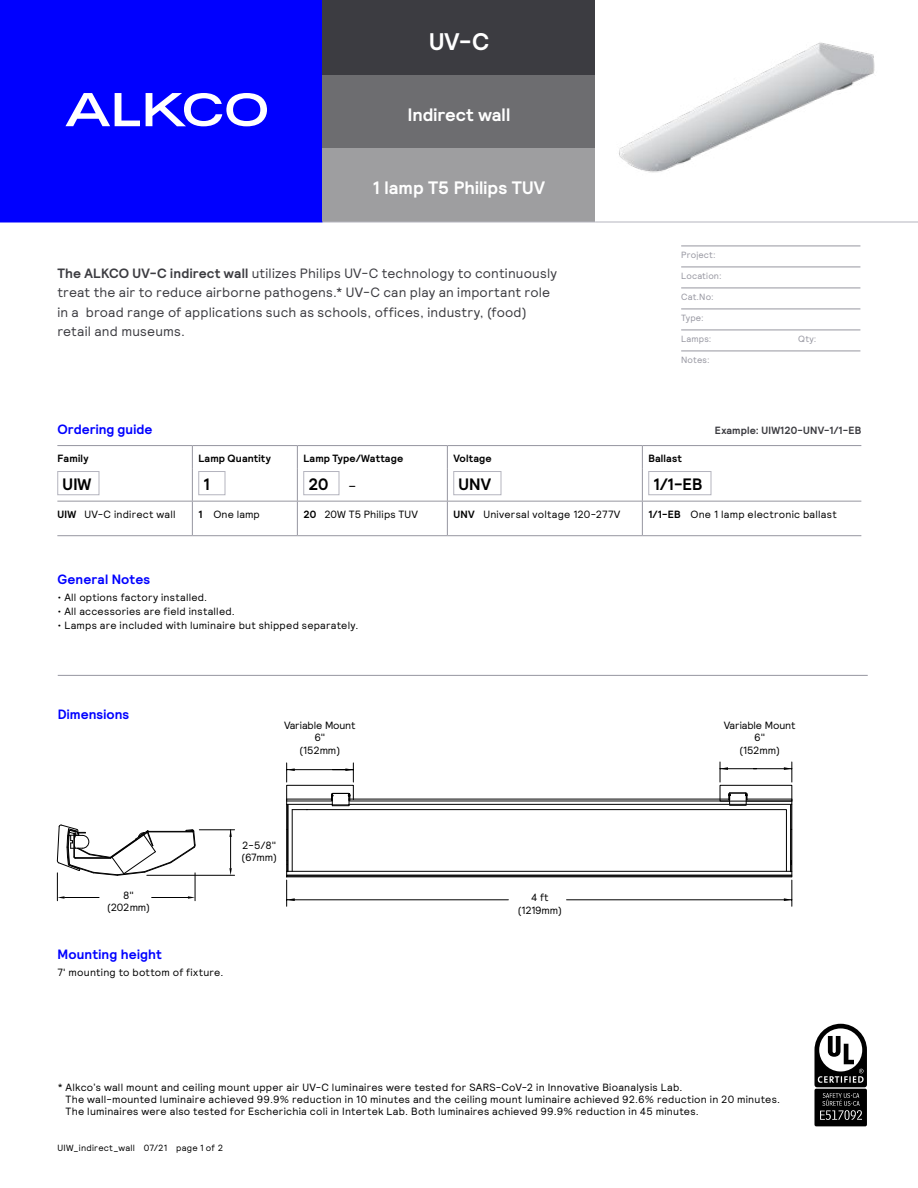
<style>
.page{position:relative;width:918px;height:1188px;background:#fff}
.page>*{position:absolute;margin:0;border:0;box-sizing:border-box;transform-origin:0 0}
.t1{font:700 24px "Signify Relative";color:#fff}
.t2{font:700 18px "Signify Relative";letter-spacing:.005em;color:#fff}
.t3{font:700 16.5px "Signify Relative";color:#000}
.t4{font:13.5px/19.5px "Signify Relative";letter-spacing:.015em;color:#3c3c41}
.t5{font:700 13.5px "Signify Relative";letter-spacing:.01em;color:#00f}
.t6{font:10.5px/12px "Signify Relative";letter-spacing:.025em;color:#000}
.t7{font:10.5px/12.6px "Relative";letter-spacing:-.01em;color:#000;text-align:center}
.t8{font:700 10.5px "Signify Relative";letter-spacing:.015em;color:#000}
.t9{font:700 10.5px "Signify Relative";letter-spacing:.015em;color:#3c3c41}
.t10{font:9px "Signify Relative";letter-spacing:.02em;color:#9696a0}
.t11{font:9px "Signify Relative";letter-spacing:.03em;color:#000}
.s1{font-weight:700}
.s2{font-weight:400;font-size:13.5px}
</style>
<div class="page">
<div style="left:0;top:0;width:322px;height:222px;background:#00f"></div>
<div style="left:322px;top:0;width:274px;height:75px;background:#3c3c41"></div>
<div style="left:322px;top:75px;width:274px;height:73px;background:#6d6d70"></div>
<div style="left:322px;top:148px;width:274px;height:74px;background:#9e9ea0"></div>
<hr style="left:322px;top:222px;width:274px;height:1px;background:#b4b4be">
<hr style="left:596px;top:222px;width:322px;height:1px;background:#b4b4be">
<hr style="left:0;top:222px;width:322px;height:1px;background:#00f">
<svg style="left:65px;top:93px;width:75px;height:33px"></svg>
<svg style="left:146px;top:93px;width:121px;height:33px"></svg>
<hr style="left:681px;top:246px;width:179px;height:1px;background:#9696a0">
<hr style="left:681px;top:267px;width:179px;height:1px;background:#9696a0">
<hr style="left:681px;top:288px;width:179px;height:1px;background:#9696a0">
<hr style="left:681px;top:309px;width:179px;height:1px;background:#9696a0">
<hr style="left:681px;top:330px;width:179px;height:1px;background:#9696a0">
<hr style="left:681px;top:351px;width:179px;height:1px;background:#9696a0">
<img style="left:619px;top:42px;width:256px;height:131px">
<hr style="left:642px;top:535px;width:219px;height:1px;background:#9696a0">
<hr style="left:192px;top:502px;width:1px;height:33px;background:#9696a0">
<hr style="left:297px;top:502px;width:1px;height:33px;background:#9696a0">
<hr style="left:447px;top:502px;width:1px;height:33px;background:#9696a0">
<svg style="left:192px;top:446px;width:1px;height:22px"></svg>
<svg style="left:297px;top:446px;width:1px;height:22px"></svg>
<svg style="left:447px;top:446px;width:1px;height:22px"></svg>
<hr style="left:192px;top:468px;width:1px;height:33px;background:#9696a0">
<hr style="left:297px;top:468px;width:1px;height:33px;background:#9696a0">
<hr style="left:447px;top:468px;width:1px;height:33px;background:#9696a0">
<hr style="left:57px;top:501px;width:135px;height:1px;background:#9696a0">
<hr style="left:192px;top:501px;width:105px;height:1px;background:#9696a0">
<hr style="left:297px;top:501px;width:150px;height:1px;background:#9696a0">
<hr style="left:447px;top:501px;width:195px;height:1px;background:#9696a0">
<hr style="left:642px;top:501px;width:219px;height:1px;background:#9696a0">
<svg style="left:642px;top:446px;width:1px;height:22px"></svg>
<hr style="left:642px;top:468px;width:1px;height:33px;background:#9696a0">
<hr style="left:642px;top:502px;width:1px;height:33px;background:#9696a0">
<hr style="left:57px;top:445px;width:135px;height:1px;background:#9696a0">
<hr style="left:192px;top:445px;width:105px;height:1px;background:#9696a0">
<hr style="left:297px;top:445px;width:150px;height:1px;background:#9696a0">
<hr style="left:447px;top:445px;width:195px;height:1px;background:#9696a0">
<hr style="left:642px;top:445px;width:219px;height:1px;background:#9696a0">
<hr style="left:57px;top:535px;width:135px;height:1px;background:#9696a0">
<hr style="left:192px;top:535px;width:105px;height:1px;background:#9696a0">
<hr style="left:297px;top:535px;width:150px;height:1px;background:#9696a0">
<hr style="left:447px;top:535px;width:195px;height:1px;background:#9696a0">
<div style="left:57px;top:471px;width:42px;height:24px;border:1px solid #b4b4be"></div>
<div style="left:198px;top:471px;width:27px;height:24px;border:1px solid #b4b4be"></div>
<div style="left:303px;top:471px;width:36px;height:24px;border:1px solid #b4b4be"></div>
<div style="left:453px;top:471px;width:48px;height:24px;border:1px solid #b4b4be"></div>
<div style="left:648px;top:471px;width:63px;height:24px;border:1px solid #b4b4be"></div>
<hr style="left:58px;top:675px;width:810px;height:1px;background:#9696a0">
<svg style="left:57px;top:824px;width:139px;height:77px"></svg>
<hr style="left:199px;top:829px;width:36px;height:1px;background:#000">
<hr style="left:147px;top:875px;width:88px;height:1px;background:#000">
<hr style="left:230px;top:830px;width:1px;height:38px;background:#000">
<svg style="left:229px;top:830px;width:3px;height:7px"></svg>
<svg style="left:229px;top:868px;width:3px;height:7px"></svg>
<div style="left:720px;top:785px;width:72px;height:16px;border:1px solid #000"></div>
<div style="left:286px;top:785px;width:68px;height:15px;border:1px solid #000"></div>
<svg style="left:286px;top:763px;width:9px;height:19px"></svg>
<hr style="left:287px;top:769px;width:66px;height:1px;background:#000">
<svg style="left:333px;top:763px;width:21px;height:19px"></svg>
<svg style="left:784px;top:762px;width:8px;height:20px"></svg>
<svg style="left:720px;top:762px;width:8px;height:20px"></svg>
<hr style="left:753px;top:768px;width:39px;height:1px;background:#000">
<hr style="left:720px;top:768px;width:37px;height:1px;background:#000">
<svg style="left:286px;top:792px;width:507px;height:114px"></svg>
<hr style="left:287px;top:899px;width:221px;height:1px;background:#000">
<hr style="left:567px;top:899px;width:225px;height:1px;background:#000">
<svg style="left:814px;top:1024px;width:53px;height:102px"></svg>
<h1 class="t1" style="left:429px;top:25px;width:61px">UV-C</h1>
<h2 class="t2" style="left:408px;top:103px;width:104px">Indirect wall</h2>
<h2 class="t2" style="left:373px;top:176px;width:174px">1 lamp T5 Philips TUV</h2>
<p class="t4" style="left:57px;top:263px;width:501px"><span class="s1">The ALKCO UV-C indirect wall</span> utilizes Philips UV-C technology to continuously treat the air to reduce airborne pathogens.* UV-C can play an important role in a broad range of applications such as schools, offices, industry, (food) retail and museums.</p>
<p class="t10" style="left:681px;top:249px;width:36px">Project:</p>
<p class="t10" style="left:681px;top:270px;width:42px">Location:</p>
<p class="t10" style="left:681px;top:291px;width:34px">Cat.No:</p>
<p class="t10" style="left:681px;top:312px;width:24px">Type:</p>
<p class="t10" style="left:681px;top:333px;width:32px">Lamps:</p>
<p class="t10" style="left:798px;top:333px;width:20px">Qty:</p>
<p class="t10" style="left:681px;top:354px;width:30px">Notes:</p>
<p class="t5" style="left:57px;top:420px;width:97px">Ordering guide</p>
<p class="t9" style="left:715px;top:423px;width:148px">Example: UIW120-UNV-1/1-EB</p>
<p class="t8" style="left:57px;top:452px;width:33px">Family</p>
<p class="t8" style="left:198px;top:452px;width:74px">Lamp Quantity</p>
<p class="t8" style="left:303px;top:452px;width:101px">Lamp Type/Wattage</p>
<p class="t8" style="left:453px;top:452px;width:40px">Voltage</p>
<p class="t8" style="left:648px;top:452px;width:35px">Ballast</p>
<h3 class="t3" style="left:63px;top:473px;width:30px">UIW</h3>
<h3 class="t3" style="left:204px;top:473px;width:8px">1</h3>
<h3 class="t3" style="left:309px;top:473px;width:49px">20 <span class="s2">–</span></h3>
<h3 class="t3" style="left:459px;top:473px;width:34px">UNV</h3>
<h3 class="t3" style="left:654px;top:473px;width:50px">1/1-EB</h3>
<p class="t6" style="left:57px;top:508px;width:120px"><span class="s1">UIW</span> UV-C indirect wall</p>
<p class="t6" style="left:198px;top:508px;width:63px"><span class="s1">1</span> One lamp</p>
<p class="t6" style="left:303px;top:508px;width:116px"><span class="s1">20</span> 20W T5 Philips TUV</p>
<p class="t6" style="left:453px;top:508px;width:169px"><span class="s1">UNV</span> Universal voltage 120-277V</p>
<p class="t6" style="left:648px;top:508px;width:190px"><span class="s1">1/1-EB</span> One 1 lamp electronic ballast</p>
<p class="t5" style="left:57px;top:570px;width:94px">General Notes</p>
<p class="t6" style="left:57px;top:591px;width:151px">• All options factory installed.</p>
<p class="t6" style="left:57px;top:605px;width:179px">• All accessories are field installed.</p>
<p class="t6" style="left:57px;top:619px;width:303px">• Lamps are included with luminaire but shipped separately.</p>
<p class="t5" style="left:58px;top:705px;width:73px">Dimensions</p>
<p class="t7" style="left:284px;top:718px;width:73px">Variable Mount<br>6"<br>(152mm)</p>
<p class="t7" style="left:724px;top:718px;width:73px">Variable Mount<br>6"<br>(152mm)</p>
<p class="t7" style="left:241px;top:839px;width:37px;text-align:left">2-5/8" (67mm)</p>
<p class="t7" style="left:107px;top:888px;width:45px">8" (202mm)</p>
<p class="t7" style="left:518px;top:891px;width:46px">4 ft (1219mm)</p>
<p class="t5" style="left:57px;top:945px;width:106px">Mounting height</p>
<p class="t6" style="left:57px;top:966px;width:168px">7' mounting to bottom of fixture.</p>
<p class="t6" style="left:66px;top:1081px;width:716px;text-indent:-8px">* Alkco’s wall mount and ceiling mount upper air UV-C luminaires were tested for SARS-CoV-2 in Innovative Bioanalysis Lab.<br>The wall-mounted luminaire achieved 99.9% reduction in 10 minutes and the ceiling mount luminaire achieved 92.6% reduction in 20 minutes.<br>The luminaires were also tested for Escherichia coli in Intertek Lab. Both luminaires achieved 99.9% reduction in 45 minutes.</p>
<p class="t11" style="left:57px;top:1142px;width:168px">UIW_indirect_wall 07/21 page 1 of 2</p>
</div>
